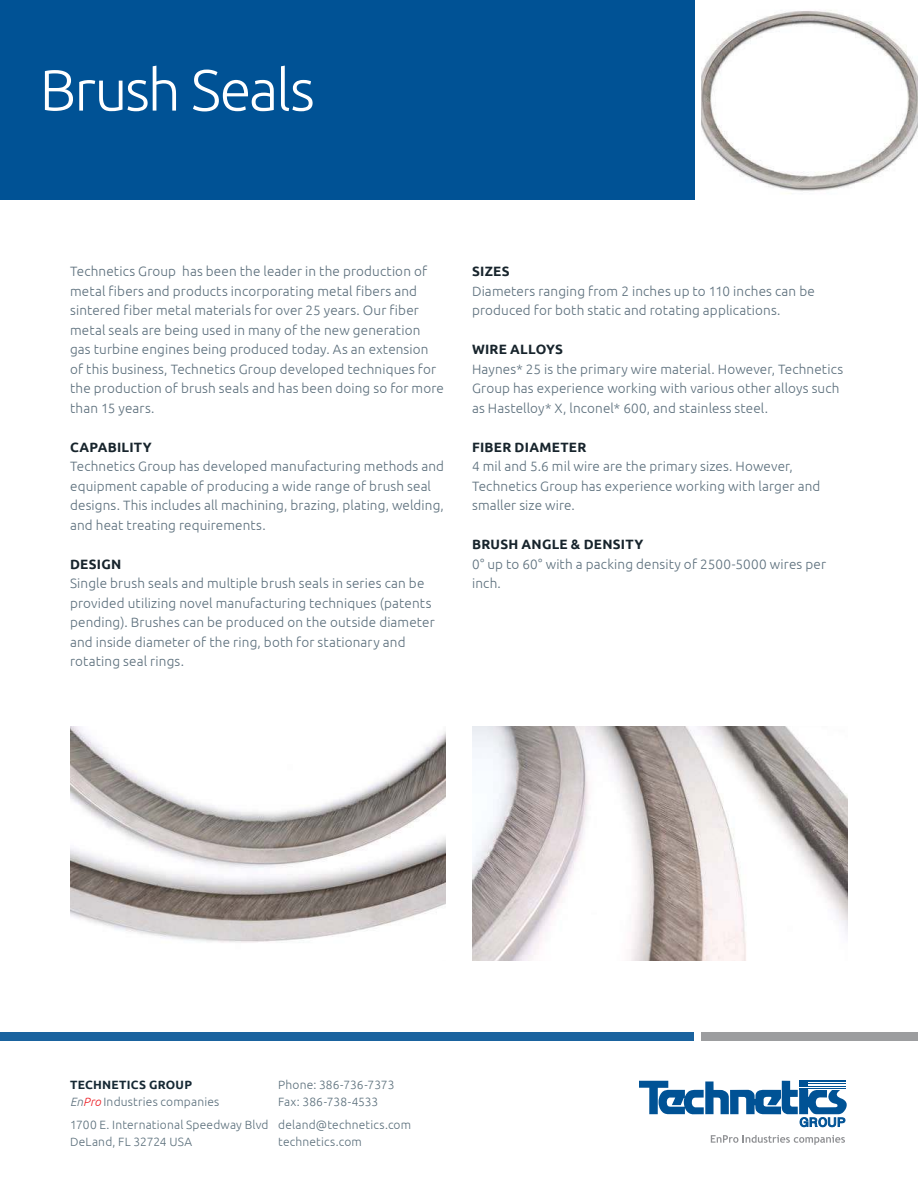
<style>
.page{position:relative;width:918px;height:1188px;background:#fff}
.page>*{position:absolute;margin:0;border:0;box-sizing:border-box;transform-origin:0 0}
.t1{font:300 57.9px "Ubuntu";letter-spacing:-.035em;color:#fff}
.t2{font:300 13.5px/19.5px "Ubuntu";letter-spacing:.01em;color:#5c6f7c}
.t3{font:700 13.5px "Ubuntu";letter-spacing:.02em;color:#17242c}
.t4{font:300 12px/16.5px "Ubuntu";letter-spacing:.015em;color:#5c707c}
.s1{font-weight:700;color:#162934}
.s2{font-style:italic}
.s3{font-style:italic;color:#ed1d24}
</style>
<div class="page">
<div style="left:0;top:0;width:694px;height:199px;background:#005295"></div>
<svg style="left:711px;top:1135px;width:134px;height:10px"></svg>
<svg style="left:639px;top:1081px;width:208px;height:46px"></svg>
<div style="left:0;top:1032px;width:694px;height:9px;background:#1a639f"></div>
<div style="left:701px;top:1032px;width:217px;height:9px;background:#9c9d9f"></div>
<img style="left:701px;top:10px;width:217px;height:184px">
<img style="left:70px;top:726px;width:375px;height:217px">
<img style="left:472px;top:726px;width:375px;height:234px">
<h1 class="t1" style="left:40px;top:65px;width:277px">Brush Seals</h1>
<p class="t2" style="left:70px;top:262px;width:375px">Technetics Group has been the leader in the production of metal fibers and products incorporating metal fibers and sintered fiber metal materials for over 25 years. Our fiber metal seals are being used in many of the new generation gas turbine engines being produced today. As an extension of this business, Technetics Group developed techniques for the production of brush seals and has been doing so for more than 15 years.</p>
<p class="t3" style="left:70px;top:439px;width:83px">CAPABILITY</p>
<p class="t2" style="left:70px;top:457px;width:376px">Technetics Group has developed manufacturing methods and equipment capable of producing a wide range of brush seal designs. This includes all machining, brazing, plating, welding, and heat treating requirements.</p>
<p class="t3" style="left:70px;top:556px;width:53px">DESIGN</p>
<p class="t2" style="left:70px;top:574px;width:366px">Single brush seals and multiple brush seals in series can be provided utilizing novel manufacturing techniques (patents pending). Brushes can be produced on the outside diameter and inside diameter of the ring, both for stationary and rotating seal rings.</p>
<p class="t3" style="left:472px;top:264px;width:39px">SIZES</p>
<p class="t2" style="left:472px;top:282px;width:344px">Diameters ranging from 2 inches up to 110 inches can be produced for both static and rotating applications.</p>
<p class="t3" style="left:472px;top:341px;width:92px">WIRE ALLOYS</p>
<p class="t2" style="left:472px;top:360px;width:373px">Haynes* 25 is the primary wire material. However, Technetics<br>Group has experience working with various other alloys such as Hastelloy* X, lnconel* 600, and stainless steel.</p>
<p class="t3" style="left:472px;top:439px;width:116px">FIBER DIAMETER</p>
<p class="t2" style="left:472px;top:457px;width:350px">4 mil and 5.6 mil wire are the primary sizes. However,<br>Technetics Group has experience working with larger and smaller size wire.</p>
<p class="t3" style="left:472px;top:536px;width:173px">BRUSH ANGLE &amp; DENSITY</p>
<p class="t2" style="left:472px;top:555px;width:355px">0° up to 60° with a packing density of 2500-5000 wires per inch.</p>
<p class="t4" style="left:70px;top:1077px;width:151px"><span class="s1">TECHNETICS GROUP<br></span><span class="s2">En</span><span class="s3">Pro</span> Industries companies</p>
<p class="t4" style="left:70px;top:1117px;width:200px">1700 E. International Speedway Blvd<br>DeLand, FL 32724 USA</p>
<p class="t4" style="left:278px;top:1077px;width:118px">Phone: 386-736-7373<br>Fax: 386-738-4533</p>
<p class="t4" style="left:278px;top:1117px;width:134px">deland@technetics.com technetics.com</p>
</div>
